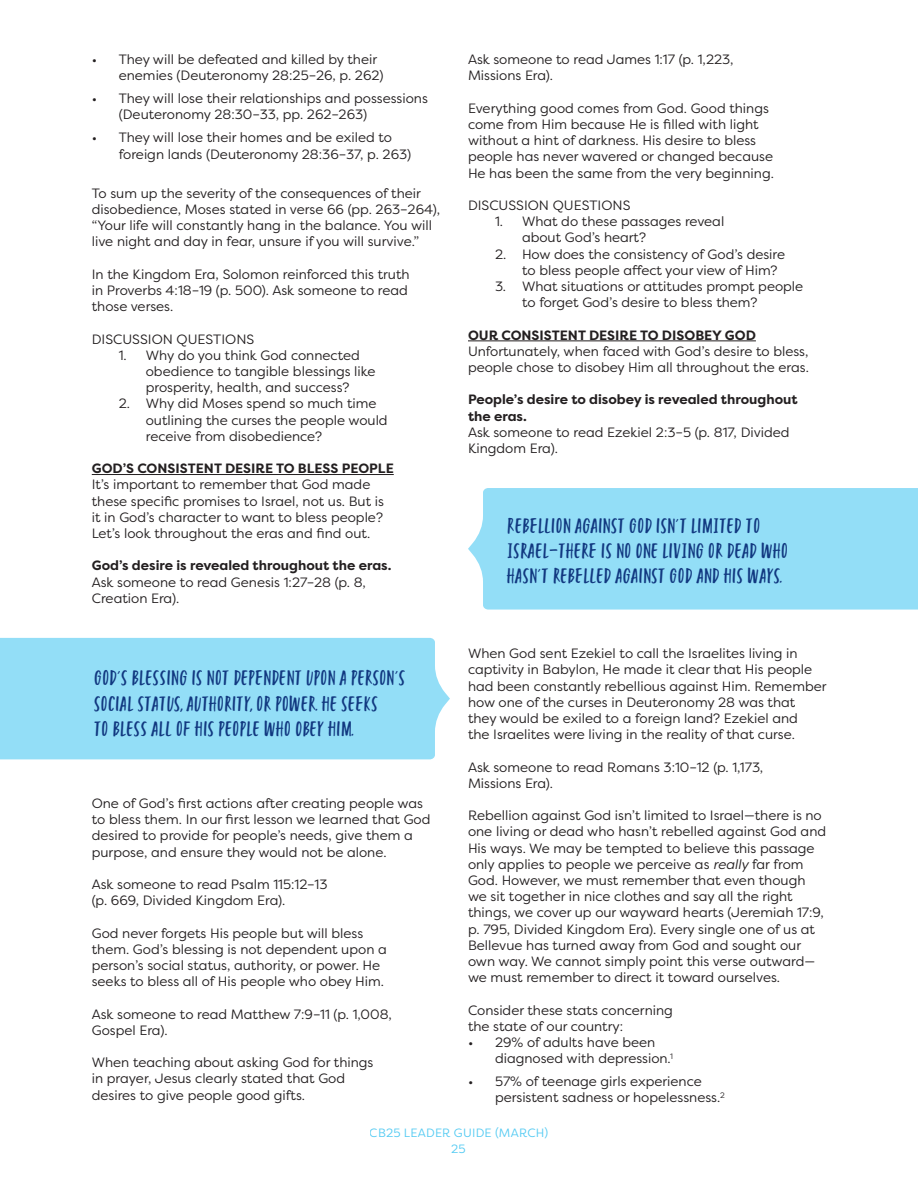
<style>
.page{position:relative;width:918px;height:1188px;background:#fff}
.page>*{position:absolute;margin:0;border:0;box-sizing:border-box;transform-origin:0 0}
.t1{font:21px/25.2px "Turbinado Condensed Two";letter-spacing:-.01em;color:#113880}
.t2{font:13.5px/16.2px "Filson Pro";color:#231f20}
.t3{font:700 13.5px/16.2px "Filson Pro";color:#231f20}
.t4{font:12px/16.6px "Filson Pro";letter-spacing:.02em;color:#28bdef;text-align:center}
.s1{font-style:italic}
</style>
<div class="page">
<hr style="left:92px;top:474px;width:302px;height:1px;background:#231f20">
<div style="left:0;top:638px;width:450px;height:121px;background:#93def7"></div>
<hr style="left:468px;top:341px;width:288px;height:1px;background:#231f20">
<div style="left:468px;top:488px;width:450px;height:122px;background:#93def7"></div>
<p class="t2" style="left:119px;top:51px;width:266px;text-indent:-27px">• They will be defeated and killed by their enemies (Deuteronomy 28:25–26, p. 262)</p>
<p class="t2" style="left:119px;top:90px;width:311px;text-indent:-27px">• They will lose their relationships and possessions (Deuteronomy 28:30–33, pp. 262–263)</p>
<p class="t2" style="left:119px;top:129px;width:294px;text-indent:-27px">• They will lose their homes and be exiled to foreign lands (Deuteronomy 28:36–37, p. 263)</p>
<p class="t2" style="left:92px;top:185px;width:350px">To sum up the severity of the consequences of their disobedience, Moses stated in verse 66 (pp. 263–264), “Your life will constantly hang in the balance. You will live night and day in fear, unsure if you will survive.”</p>
<p class="t2" style="left:92px;top:266px;width:319px">In the Kingdom Era, Solomon reinforced this truth in Proverbs 4:18–19 (p. 500). Ask someone to read those verses.</p>
<p class="t2" style="left:92px;top:330px;width:164px">DISCUSSION QUESTIONS</p>
<p class="t2" style="left:146px;top:347px;width:231px;text-indent:-27px">1. Why do you think God connected obedience to tangible blessings like prosperity, health, and success?</p>
<p class="t2" style="left:146px;top:395px;width:243px;text-indent:-27px">2. Why did Moses spend so much time outlining the curses the people would receive from disobedience?</p>
<p class="t3" style="left:92px;top:461px;width:303px">GOD’S CONSISTENT DESIRE TO BLESS PEOPLE</p>
<p class="t2" style="left:92px;top:476px;width:294px">It’s important to remember that God made these specific promises to Israel, not us. But is it in God’s character to want to bless people?<br>Let’s look throughout the eras and find out.</p>
<p class="t3" style="left:92px;top:558px;width:301px">God’s desire is revealed throughout the eras.</p>
<p class="t2" style="left:92px;top:573px;width:276px">Ask someone to read Genesis 1:27–28 (p. 8,<br>Creation Era).</p>
<p class="t1" style="left:94px;top:664px;width:313px">GOD’S BLESSING IS NOT DEPENDENT UPON A PERSON’S<br>SOCIAL STATUS, AUTHORITY, OR POWER. HE SEEKS<br>TO BLESS ALL OF HIS PEOPLE WHO OBEY HIM.</p>
<p class="t2" style="left:92px;top:795px;width:340px">One of God’s first actions after creating people was to bless them. In our first lesson we learned that God desired to provide for people’s needs, give them a purpose, and ensure they would not be alone.</p>
<p class="t2" style="left:92px;top:876px;width:237px">Ask someone to read Psalm 115:12–13 (p. 669, Divided Kingdom Era).</p>
<p class="t2" style="left:92px;top:924px;width:297px">God never forgets His people but will bless them. God’s blessing is not dependent upon a person’s social status, authority, or power. He seeks to bless all of His people who obey Him.</p>
<p class="t2" style="left:92px;top:1005px;width:301px">Ask someone to read Matthew 7:9–11 (p. 1,008,<br>Gospel Era).</p>
<p class="t2" style="left:92px;top:1054px;width:283px">When teaching about asking God for things in prayer, Jesus clearly stated that God desires to give people good gifts.</p>
<p class="t2" style="left:468px;top:51px;width:267px">Ask someone to read James 1:17 (p. 1,223,<br>Missions Era).</p>
<p class="t2" style="left:468px;top:100px;width:307px">Everything good comes from God. Good things come from Him because He is filled with light without a hint of darkness. His desire to bless people has never wavered or changed because He has been the same from the very beginning.</p>
<p class="t2" style="left:468px;top:197px;width:164px">DISCUSSION QUESTIONS</p>
<p class="t2" style="left:522px;top:213px;width:204px;text-indent:-27px">1. What do these passages reveal about God’s heart?</p>
<p class="t2" style="left:522px;top:245px;width:265px;text-indent:-27px">2. How does the consistency of God’s desire to bless people affect your view of Him?</p>
<p class="t2" style="left:522px;top:278px;width:283px;text-indent:-27px">3. What situations or attitudes prompt people to forget God’s desire to bless them?</p>
<p class="t3" style="left:468px;top:327px;width:289px">OUR CONSISTENT DESIRE TO DISOBEY GOD</p>
<p class="t2" style="left:468px;top:343px;width:342px">Unfortunately, when faced with God’s desire to bless, people chose to disobey Him all throughout the eras.</p>
<p class="t3" style="left:468px;top:392px;width:331px">People’s desire to disobey is revealed throughout the eras.</p>
<p class="t2" style="left:468px;top:424px;width:323px">Ask someone to read Ezekiel 2:3–5 (p. 817, Divided<br>Kingdom Era).</p>
<p class="t1" style="left:507px;top:511px;width:283px">REBELLION AGAINST GOD ISN’T LIMITED TO<br>ISRAEL—THERE IS NO ONE LIVING OR DEAD WHO<br>HASN’T REBELLED AGAINST GOD AND HIS WAYS.</p>
<p class="t2" style="left:468px;top:645px;width:360px">When God sent Ezekiel to call the Israelites living in captivity in Babylon, He made it clear that His people had been constantly rebellious against Him. Remember how one of the curses in Deuteronomy 28 was that they would be exiled to a foreign land? Ezekiel and<br>the Israelites were living in the reality of that curse.</p>
<p class="t2" style="left:468px;top:758px;width:297px">Ask someone to read Romans 3:10–12 (p. 1,173,<br>Missions Era).</p>
<p class="t2" style="left:468px;top:807px;width:360px">Rebellion against God isn’t limited to Israel—there is no one living or dead who hasn’t rebelled against God and His ways. We may be tempted to believe this passage only applies to people we perceive as <span class="s1">really</span> far from God. However, we must remember that even though we sit together in nice clothes and say all the right things, we cover up our wayward hearts (Jeremiah 17:9, p. 795, Divided Kingdom Era). Every single one of us at Bellevue has turned away from God and sought our own way. We cannot simply point this verse outward— we must remember to direct it toward ourselves.</p>
<p class="t2" style="left:468px;top:1001px;width:207px">Consider these stats concerning the state of our country:</p>
<p class="t2" style="left:495px;top:1034px;width:179px;text-indent:-27px">• 29% of adults have been diagnosed with depression.<sup>1</sup></p>
<p class="t2" style="left:495px;top:1073px;width:231px;text-indent:-27px">• 57% of teenage girls experience persistent sadness or hopelessness.<sup>2</sup></p>
<p class="t4" style="left:370px;top:1124px;width:180px">CB25 LEADER GUIDE (MARCH)<br>25</p>
</div>
